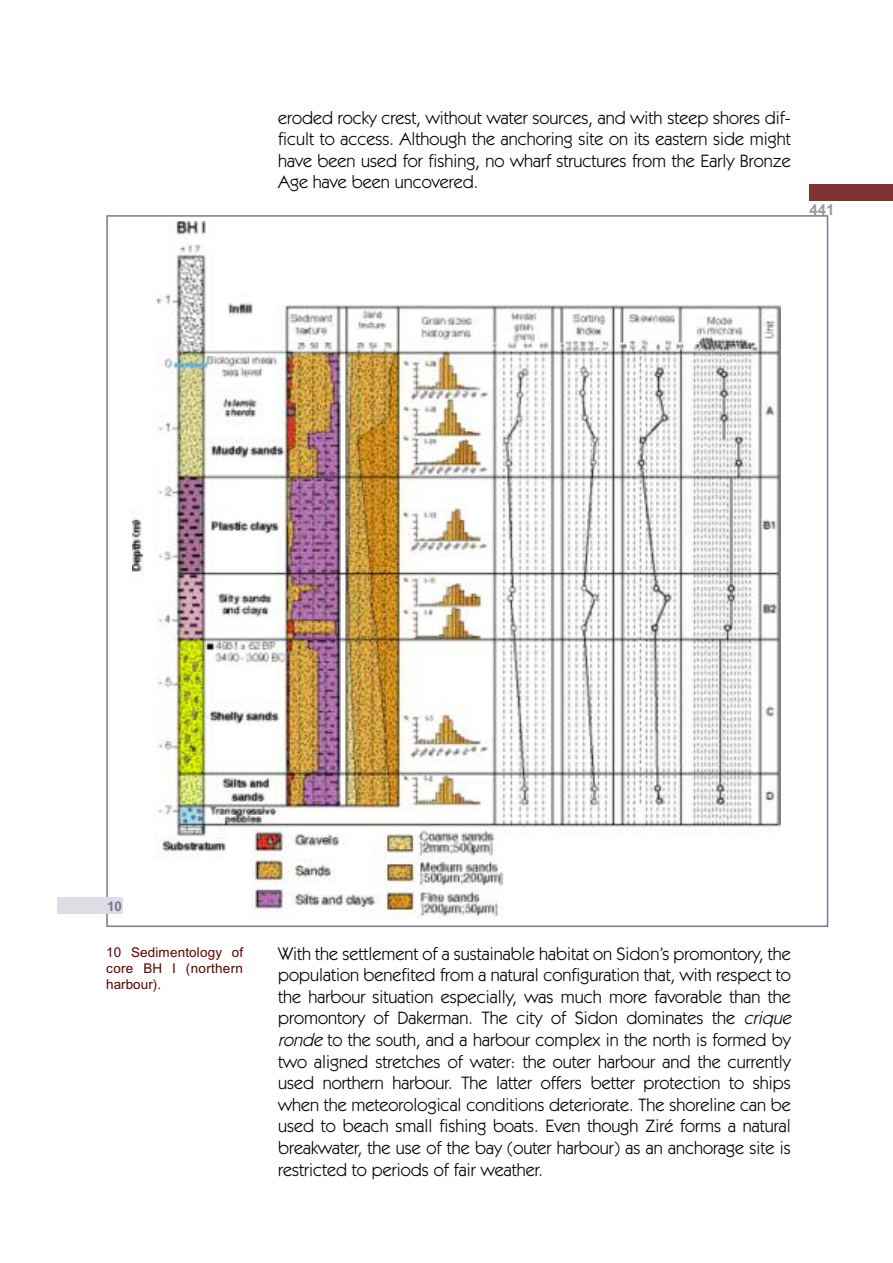
<style>
.page{position:relative;width:893px;height:1263px;background:#fff}
.page>*{position:absolute;margin:0;border:0;box-sizing:border-box;transform-origin:0 0}
.t1{font:18px/21.6px "Itc Kabel";color:#000;text-align:justify}
.t2{font:700 15px "Arial";color:#999}
.t3{font:13.5px/16.2px "Arial";letter-spacing:.01em;color:#5f0000;text-align:justify}
.t4{font:700 13.5px "Arial";color:#777796}
.s1{font-style:italic}
</style>
<div class="page">
<img style="left:133px;top:222px;width:647px;height:696px">
<div style="left:57px;top:897px;width:65px;height:17px;background:#dddde5"></div>
<div style="left:810px;top:185px;width:83px;height:16px;background:#7f3333"></div>
<p class="t1" style="left:278px;top:108px;width:514px">eroded rocky crest, without water sources, and with steep shores dif&shy;ficult to access. Although the anchoring site on its eastern side might have been used for fishing, no wharf structures from the Early Bronze Age have been uncovered.</p>
<p class="t2" style="left:810px;top:201px;width:27px">441</p>
<p class="t4" style="left:107px;top:898px;width:17px">10</p>
<p class="t3" style="left:106px;top:944px;width:138px">10 Sedimentology of core BH I (northern harbour).</p>
<p class="t1" style="left:278px;top:944px;width:518px;text-align:left">With the settlement of a sustainable habitat on Sidon’s promontory, the population benefited from a natural configuration that, with respect to the harbour situation especially, was much more favorable than the promontory of Dakerman. The city of Sidon dominates the <span class="s1">crique ronde</span> to the south, and a harbour complex in the north is formed by two aligned stretches of water: the outer harbour and the currently used northern harbour. The latter offers better protection to ships when the meteorological conditions deteriorate. The shoreline can be used to beach small fishing boats. Even though Ziré forms a natural breakwater, the use of the bay (outer harbour) as an anchorage site is restricted to periods of fair weather.</p>
</div>
